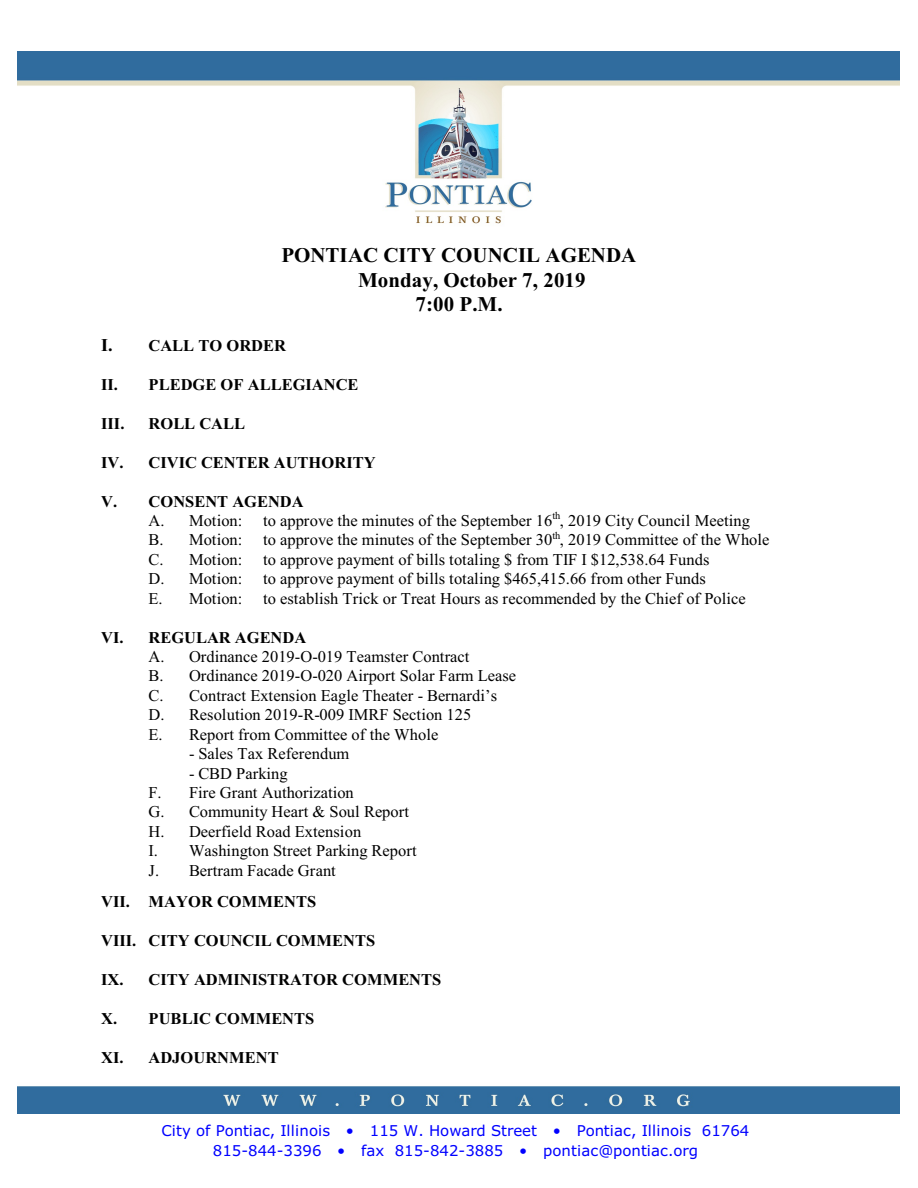
<style>
.page{position:relative;width:918px;height:1188px;background:#fff}
.page>*{position:absolute;margin:0;border:0;box-sizing:border-box;transform-origin:0 0}
.t1{font:700 21px "Times New Roman";color:#000}
.t2{font:16.5px/19.5px "Times New Roman";color:#000}
.t3{font:700 16.5px "Times New Roman";color:#000}
.t4{font:15px/19.8px "Verdana";color:#00f;text-align:center}
.s1{font-size:18px}
</style>
<div class="page">
<img style="left:18px;top:51px;width:882px;height:1062px">
<p class="t1" style="left:282px;top:248px;width:356px">PONTIAC CITY COUNCIL AGENDA</p>
<p class="t1" style="left:358px;top:272px;width:229px">Monday, October 7, 2019</p>
<p class="t1" style="left:415px;top:297px;width:89px">7:00 P.M.</p>
<p class="t3" style="left:101px;top:340px;width:186px"><span class="s1">I.</span> CALL TO ORDER</p>
<p class="t3" style="left:101px;top:379px;width:259px">II. PLEDGE OF ALLEGIANCE</p>
<p class="t3" style="left:101px;top:418px;width:25px">III.</p>
<p class="t3" style="left:148px;top:418px;width:98px">ROLL CALL</p>
<p class="t3" style="left:101px;top:457px;width:276px">IV. CIVIC CENTER AUTHORITY</p>
<p class="t3" style="left:101px;top:496px;width:204px">V. CONSENT AGENDA</p>
<p class="t2" style="left:148px;top:512px;width:95px">A. Motion:</p>
<p class="t2" style="left:263px;top:512px;width:488px">to approve the minutes of the September 16<sup>th</sup>, 2019 City Council Meeting</p>
<p class="t2" style="left:148px;top:532px;width:95px">B. Motion:</p>
<p class="t2" style="left:263px;top:532px;width:508px">to approve the minutes of the September 30<sup>th</sup>, 2019 Committee of the Whole</p>
<p class="t2" style="left:148px;top:551px;width:95px">C. Motion:</p>
<p class="t2" style="left:263px;top:551px;width:448px">to approve payment of bills totaling $ from TIF I $12,538.64 Funds</p>
<p class="t2" style="left:148px;top:570px;width:95px">D. Motion:</p>
<p class="t2" style="left:263px;top:570px;width:444px">to approve payment of bills totaling $465,415.66 from other Funds</p>
<p class="t2" style="left:148px;top:590px;width:95px">E. Motion:</p>
<p class="t2" style="left:263px;top:590px;width:484px">to establish Trick or Treat Hours as recommended by the Chief of Police</p>
<p class="t3" style="left:101px;top:632px;width:207px">VI. REGULAR AGENDA</p>
<p class="t2" style="left:148px;top:648px;width:369px">A. Ordinance 2019-O-019 Teamster Contract<br>B. Ordinance 2019-O-020 Airport Solar Farm Lease C. Contract Extension Eagle Theater - Bernardi’s D. Resolution 2019-R-009 IMRF Section 125<br>E. Report from Committee of the Whole</p>
<p class="t2" style="left:189px;top:745px;width:162px">- Sales Tax Referendum</p>
<p class="t2" style="left:148px;top:765px;width:270px;text-indent:40px">- CBD Parking<br>F. Fire Grant Authorization<br>G. Community Heart &amp; Soul Report<br>H. Deerfield Road Extension<br>I. Washington Street Parking Report<br>J. Bertram Facade Grant</p>
<p class="t3" style="left:101px;top:896px;width:217px">VII. MAYOR COMMENTS</p>
<p class="t3" style="left:101px;top:935px;width:276px">VIII. CITY COUNCIL COMMENTS</p>
<p class="t3" style="left:101px;top:974px;width:342px">IX. CITY ADMINISTRATOR COMMENTS</p>
<p class="t3" style="left:101px;top:1012px;width:215px">X. PUBLIC COMMENTS</p>
<p class="t3" style="left:101px;top:1051px;width:179px">XI. ADJOURNMENT</p>
<p class="t4" style="left:161px;top:1122px;width:589px">City of Pontiac, Illinois • 115 W. Howard Street • Pontiac, Illinois 61764<br>815-844-3396 • fax 815-842-3885 • pontiac@pontiac.org</p>
</div>
